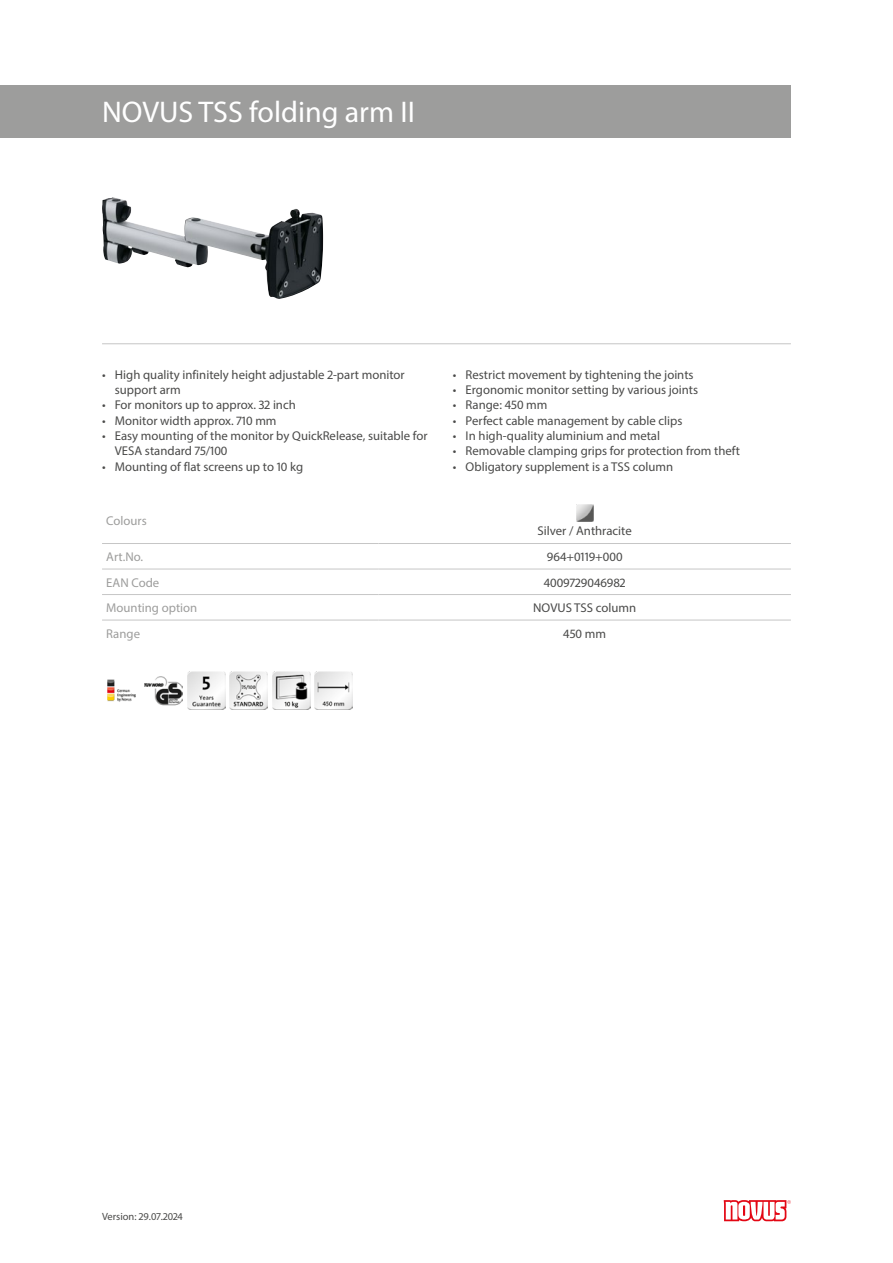
<style>
.page{position:relative;width:893px;height:1263px;background:#fff}
.page>*{position:absolute;margin:0;border:0;box-sizing:border-box;transform-origin:0 0}
.Produktname{font:30px "Myriad Pro";color:#fff}
.Farbildtext{font:12.75px/15.3px "Myriad Pro";color:#4a4a49}
.Produkttabelle_Zentr{font:12.75px "Myriad Pro";color:#4a4a49}
.Produkttabelle_Links{font:12.75px "Myriad Pro";color:#9d9d9c}
.t1{font:10.5px "Myriad Pro";color:#4a4a49}
</style>
<div class="page">
<img style="left:102px;top:198px;width:221px;height:101px">
<hr style="left:102px;top:343px;width:689px;height:1px;background:#c6c6c6">
<img style="left:107px;top:679px;width:29px;height:23px">
<img style="left:145px;top:676px;width:38px;height:30px">
<img style="left:187px;top:671px;width:38px;height:38px">
<img style="left:230px;top:671px;width:38px;height:38px">
<img style="left:272px;top:671px;width:38px;height:38px">
<img style="left:315px;top:671px;width:38px;height:38px">
<svg style="left:724px;top:1200px;width:67px;height:21px"></svg>
<div style="left:0;top:85px;width:791px;height:53px;background:#9d9d9c"></div>
<hr style="left:102px;top:543px;width:276px;height:1px;background:#c6c6c6">
<hr style="left:378px;top:543px;width:413px;height:1px;background:#c6c6c6">
<hr style="left:102px;top:569px;width:276px;height:1px;background:#c6c6c6">
<hr style="left:378px;top:569px;width:413px;height:1px;background:#c6c6c6">
<hr style="left:102px;top:594px;width:276px;height:1px;background:#c6c6c6">
<hr style="left:378px;top:594px;width:413px;height:1px;background:#c6c6c6">
<hr style="left:102px;top:620px;width:276px;height:1px;background:#c6c6c6">
<hr style="left:378px;top:620px;width:413px;height:1px;background:#c6c6c6">
<img style="left:576px;top:505px;width:17px;height:17px">
<p class="Produktname" style="left:102px;top:94px;width:314px">NOVUS TSS folding arm II</p>
<p class="Farbildtext" style="left:115px;top:367px;width:291px;text-indent:-13px">• High quality infinitely height adjustable 2-part monitor support arm</p>
<p class="Farbildtext" style="left:102px;top:397px;width:195px">• For monitors up to approx. 32 inch</p>
<p class="Farbildtext" style="left:102px;top:413px;width:176px">• Monitor width approx. 710 mm</p>
<p class="Farbildtext" style="left:115px;top:428px;width:314px;text-indent:-13px">• Easy mounting of the monitor by QuickRelease, suitable for<br>VESA standard 75/100</p>
<p class="Farbildtext" style="left:102px;top:458px;width:203px">• Mounting of flat screens up to 10 kg</p>
<p class="Produkttabelle_Links" style="left:106px;top:512px;width:42px">Colours</p>
<p class="Farbildtext" style="left:453px;top:367px;width:242px">• Restrict movement by tightening the joints</p>
<p class="Farbildtext" style="left:453px;top:382px;width:247px">• Ergonomic monitor setting by various joints</p>
<p class="Farbildtext" style="left:453px;top:397px;width:96px">• Range: 450 mm</p>
<p class="Farbildtext" style="left:453px;top:413px;width:231px">• Perfect cable management by cable clips</p>
<p class="Farbildtext" style="left:453px;top:428px;width:209px">• In high-quality aluminium and metal</p>
<p class="Farbildtext" style="left:453px;top:443px;width:289px">• Removable clamping grips for protection from theft</p>
<p class="Farbildtext" style="left:453px;top:458px;width:222px">• Obligatory supplement is a TSS column</p>
<p class="Farbildtext" style="left:538px;top:523px;width:96px">Silver / Anthracite</p>
<p class="Produkttabelle_Links" style="left:106px;top:549px;width:38px">Art.No.</p>
<p class="Produkttabelle_Zentr" style="left:547px;top:549px;width:77px">964+0119+000</p>
<p class="Produkttabelle_Links" style="left:106px;top:574px;width:55px">EAN Code</p>
<p class="Produkttabelle_Zentr" style="left:544px;top:574px;width:83px">4009729046982</p>
<p class="Produkttabelle_Links" style="left:106px;top:600px;width:93px">Mounting option</p>
<p class="Produkttabelle_Zentr" style="left:533px;top:600px;width:104px">NOVUS TSS column</p>
<p class="Produkttabelle_Links" style="left:106px;top:625px;width:35px">Range</p>
<p class="Produkttabelle_Zentr" style="left:563px;top:625px;width:44px">450 mm</p>
<p class="t1" style="left:102px;top:1210px;width:82px">Version: 29.07.2024</p>
</div>
